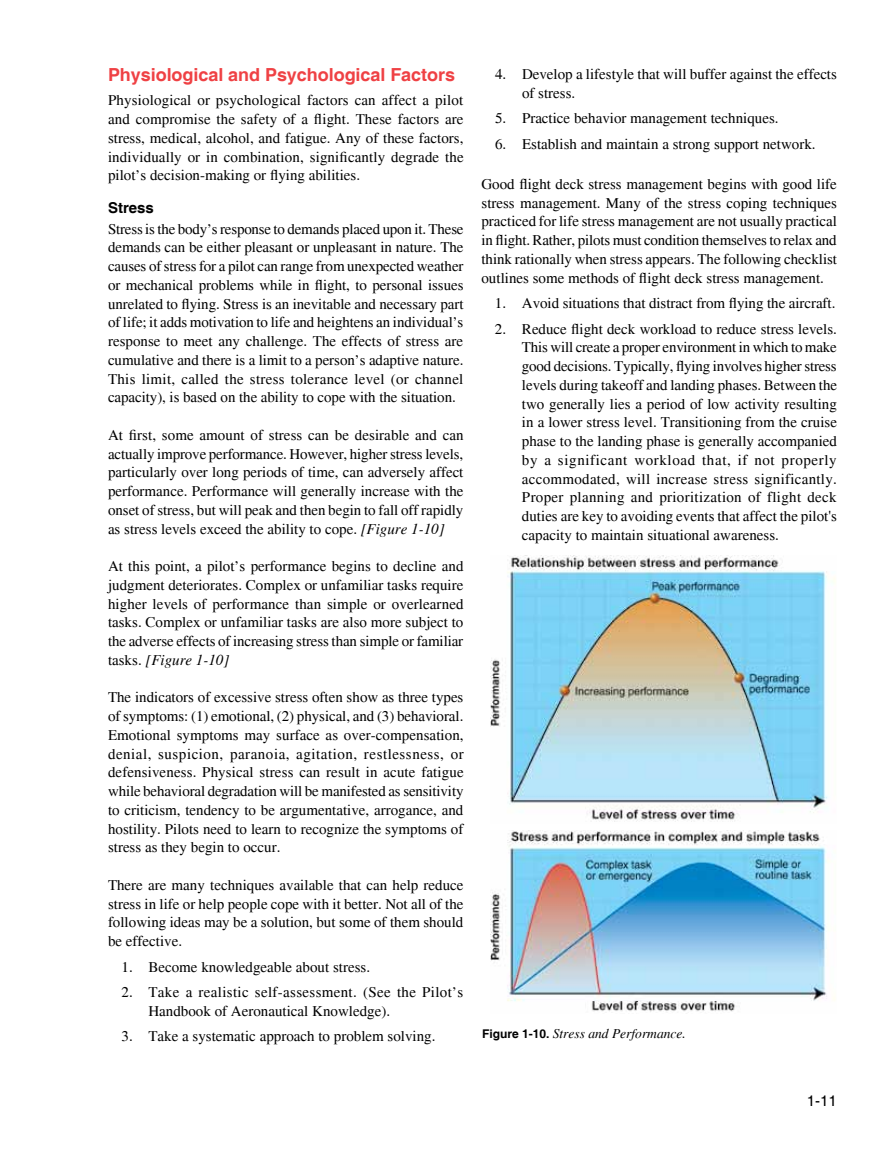
<style>
.page{position:relative;width:891px;height:1161px;background:#fff}
.page>*{position:absolute;margin:0;border:0;box-sizing:border-box;transform-origin:0 0}
.t1{font:700 18px "Helvetica";letter-spacing:-.005em;color:#ef4144}
.t2{font:15px/18.8px "Times";color:#000;text-align:justify}
.t3{font:15px/18.8px "Times";letter-spacing:.02em;color:#000}
.t4{font:700 15px "Helvetica";color:#000}
.t5{font:15px "Helvetica";color:#000}
.t6{font:italic 13.5px "Times";color:#000}
.s1{font-style:italic}
.s2{font-family:"Helvetica";font-weight:700;font-style:normal;font-size:12px}
</style>
<div class="page">
<img style="left:490px;top:830px;width:345px;height:182px">
<img style="left:490px;top:556px;width:346px;height:266px">
<p class="t1" style="left:108px;top:63px;width:349px">Physiological and Psychological Factors</p>
<p class="t2" style="left:108px;top:91px;width:357px">Physiological or psychological factors can affect a pilot and compromise the safety of a flight. These factors are stress, medical, alcohol, and fatigue. Any of these factors, individually or in combination, significantly degrade the pilot’s decision-making or flying abilities.</p>
<p class="t4" style="left:108px;top:199px;width:47px">Stress</p>
<p class="t2" style="left:108px;top:219px;width:357px">Stress is the body’s response to demands placed upon it. These demands can be either pleasant or unpleasant in nature. The causes of stress for a pilot can range from unexpected weather or mechanical problems while in flight, to personal issues unrelated to flying. Stress is an inevitable and necessary part of life; it adds motivation to life and heightens an individual’s response to meet any challenge. The effects of stress are cumulative and there is a limit to a person’s adaptive nature.<br>This limit, called the stress tolerance level (or channel capacity), is based on the ability to cope with the situation.</p>
<p class="t2" style="left:108px;top:426px;width:357px">At first, some amount of stress can be desirable and can actually improve performance. However, higher stress levels, particularly over long periods of time, can adversely affect performance. Performance will generally increase with the onset of stress, but will peak and then begin to fall off rapidly as stress levels exceed the ability to cope. <span class="s1">[Figure 1-10]</span></p>
<p class="t2" style="left:108px;top:557px;width:357px">At this point, a pilot’s performance begins to decline and judgment deteriorates. Complex or unfamiliar tasks require higher levels of performance than simple or overlearned tasks. Complex or unfamiliar tasks are also more subject to the adverse effects of increasing stress than simple or familiar tasks. <span class="s1">[Figure 1-10]</span></p>
<p class="t2" style="left:108px;top:688px;width:357px">The indicators of excessive stress often show as three types of symptoms: (1) emotional, (2) physical, and (3) behavioral.<br>Emotional symptoms may surface as over-compensation, denial, suspicion, paranoia, agitation, restlessness, or defensiveness. Physical stress can result in acute fatigue while behavioral degradation will be manifested as sensitivity to criticism, tendency to be argumentative, arrogance, and hostility. Pilots need to learn to recognize the symptoms of stress as they begin to occur.</p>
<p class="t2" style="left:108px;top:876px;width:357px">There are many techniques available that can help reduce stress in life or help people cope with it better. Not all of the following ideas may be a solution, but some of them should be effective.</p>
<p class="t2" style="left:122px;top:957px;width:250px">1. Become knowledgeable about stress.</p>
<p class="t3" style="left:148px;top:983px;width:316px;text-indent:-27px">2. Take a realistic self-assessment. (See the Pilot’s<br>Handbook of Aeronautical Knowledge).</p>
<p class="t2" style="left:122px;top:1027px;width:316px">3. Take a systematic approach to problem solving.</p>
<p class="t2" style="left:522px;top:65px;width:316px;text-indent:-27px">4. Develop a lifestyle that will buffer against the effects of stress.</p>
<p class="t2" style="left:495px;top:109px;width:285px">5. Practice behavior management techniques.</p>
<p class="t2" style="left:495px;top:134px;width:322px">6. Establish and maintain a strong support network.</p>
<p class="t2" style="left:481px;top:175px;width:357px">Good flight deck stress management begins with good life stress management. Many of the stress coping techniques practiced for life stress management are not usually practical in flight. Rather, pilots must condition themselves to relax and think rationally when stress appears. The following checklist outlines some methods of flight deck stress management.</p>
<p class="t2" style="left:495px;top:294px;width:342px">1. Avoid situations that distract from flying the aircraft.</p>
<p class="t2" style="left:522px;top:320px;width:317px;text-indent:-27px">2. Reduce flight deck workload to reduce stress levels.<br>This will create a proper environment in which to make good decisions. Typically, flying involves higher stress levels during takeoff and landing phases. Between the two generally lies a period of low activity resulting in a lower stress level. Transitioning from the cruise phase to the landing phase is generally accompanied by a significant workload that, if not properly accommodated, will increase stress significantly.<br>Proper planning and prioritization of flight deck duties are key to avoiding events that affect the pilot's capacity to maintain situational awareness.</p>
<p class="t6" style="left:482px;top:1026px;width:205px"><span class="s2">Figure 1-10.</span> Stress and Performance.</p>
<p class="t5" style="left:807px;top:1092px;width:32px">1-11</p>
</div>
